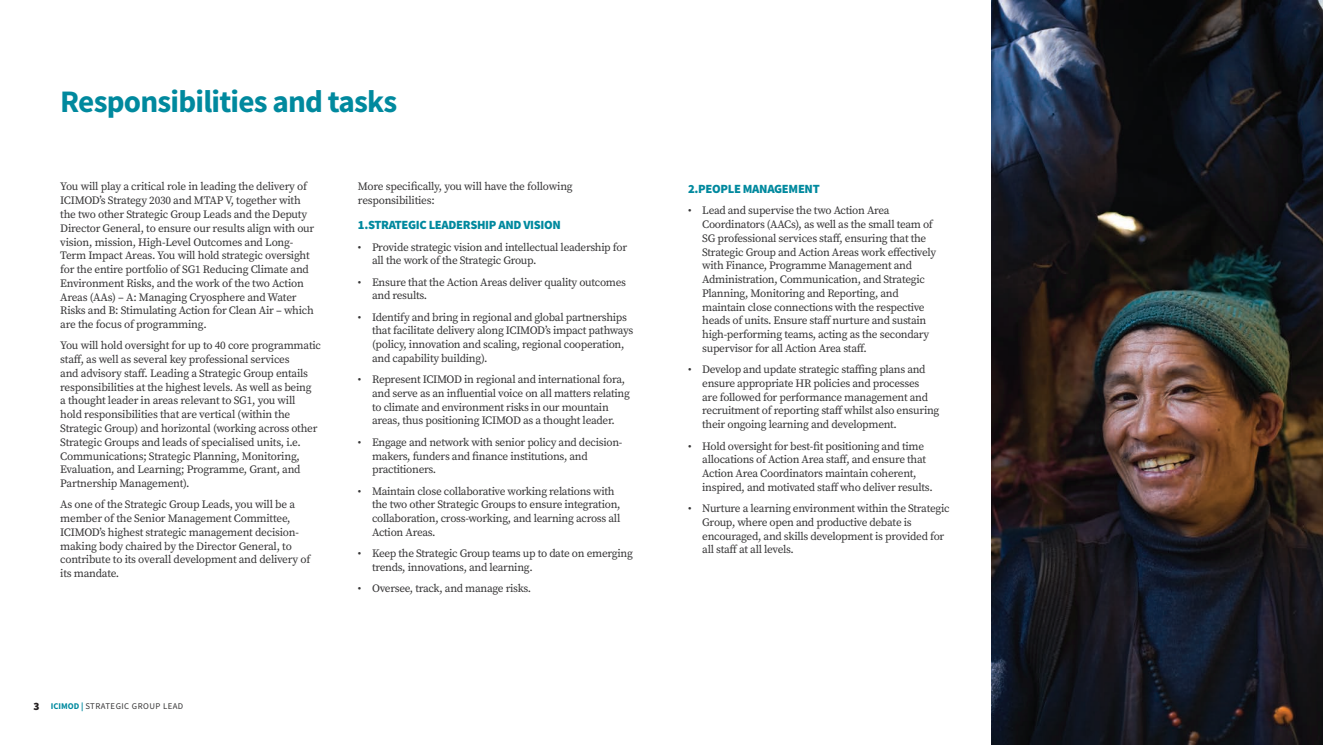
<style>
.page{position:relative;width:1323px;height:745px;background:#fff}
.page>*{position:absolute;margin:0;border:0;box-sizing:border-box;transform-origin:0 0}
.t1{font:700 31.25px "Source Sans Pro";letter-spacing:-.025em;color:#00899e}
.t2{font:900 12.5px "Source Sans Pro";letter-spacing:-.025em;color:#00899e}
.t3{font:11.25px/13.8px "Source Serif Pro";letter-spacing:-.025em;color:#363536}
.t4{font:8.75px "Source Sans Pro";letter-spacing:.05em;color:#363536}
.s1{font-weight:900;font-size:11.25px;color:#231f20}
.s2{font-weight:700;color:#008a9f}
</style>
<div class="page">
<img style="left:991px;top:0;width:332px;height:744px">
<h1 class="t1" style="left:60px;top:80px;width:339px">Responsibilities and tasks</h1>
<p class="t3" style="left:60px;top:180px;width:256px">You will play a critical role in leading the delivery of ICIMOD’s Strategy 2030 and MTAP V, together with the two other Strategic Group Leads and the Deputy Director General, to ensure our results align with our vision, mission, High-Level Outcomes and Long-Term Impact Areas. You will hold strategic oversight for the entire portfolio of SG1 Reducing Climate and Environment Risks, and the work of the two Action Areas (AAs) – A: Managing Cryosphere and Water Risks and B: Stimulating Action for Clean Air – which are the focus of programming.</p>
<p class="t3" style="left:60px;top:338px;width:262px">You will hold oversight for up to 40 core programmatic staff, as well as several key professional services<br>and advisory staff. Leading a Strategic Group entails responsibilities at the highest levels. As well as being<br>a thought leader in areas relevant to SG1, you will<br>hold responsibilities that are vertical (within the Strategic Group) and horizontal (working across other Strategic Groups and leads of specialised units, i.e.<br>Communications; Strategic Planning, Monitoring, Evaluation, and Learning; Programme, Grant, and Partnership Management).</p>
<p class="t3" style="left:60px;top:497px;width:252px">As one of the Strategic Group Leads, you will be a member of the Senior Management Committee, ICIMOD’s highest strategic management decision&shy;making body chaired by the Director General, to contribute to its overall development and delivery of its mandate.</p>
<p class="t3" style="left:358px;top:180px;width:216px">More specifically, you will have the following responsibilities:</p>
<p class="t2" style="left:358px;top:216px;width:205px">1.STRATEGIC LEADERSHIP AND VISION</p>
<p class="t3" style="left:372px;top:240px;width:257px;text-indent:-14px">• Provide strategic vision and intellectual leadership for all the work of the Strategic Group.</p>
<p class="t3" style="left:372px;top:275px;width:256px;text-indent:-14px">• Ensure that the Action Areas deliver quality outcomes and results.</p>
<p class="t3" style="left:372px;top:310px;width:263px;text-indent:-14px">• Identify and bring in regional and global partnerships that facilitate delivery along ICIMOD’s impact pathways (policy, innovation and scaling, regional cooperation, and capability building).</p>
<p class="t3" style="left:372px;top:372px;width:259px;text-indent:-14px">• Represent ICIMOD in regional and international fora, and serve as an influential voice on all matters relating to climate and environment risks in our mountain areas, thus positioning ICIMOD as a thought leader.</p>
<p class="t3" style="left:372px;top:435px;width:252px;text-indent:-14px">• Engage and network with senior policy and decision&shy;makers, funders and finance institutions, and practitioners.</p>
<p class="t3" style="left:372px;top:483px;width:250px;text-indent:-14px">• Maintain close collaborative working relations with the two other Strategic Groups to ensure integration, collaboration, cross-working, and learning across all Action Areas.</p>
<p class="t3" style="left:372px;top:546px;width:262px;text-indent:-14px">• Keep the Strategic Group teams up to date on emerging trends, innovations, and learning.</p>
<p class="t3" style="left:358px;top:581px;width:175px">• Oversee, track, and manage risks.</p>
<p class="t4" style="left:33px;top:700px;width:151px"><span class="s1">3</span> <span class="s2">ICIMOD |</span> STRATEGIC GROUP LEAD</p>
<p class="t2" style="left:688px;top:180px;width:133px">2.PEOPLE MANAGEMENT</p>
<p class="t3" style="left:702px;top:203px;width:235px;text-indent:-14px">• Lead and supervise the two Action Area Coordinators (AACs), as well as the small team of SG professional services staff, ensuring that the Strategic Group and Action Areas work effectively with Finance, Programme Management and Administration, Communication, and Strategic Planning, Monitoring and Reporting, and maintain close connections with the respective heads of units. Ensure staff nurture and sustain high-performing teams, acting as the secondary supervisor for all Action Area staff.</p>
<p class="t3" style="left:702px;top:362px;width:239px;text-indent:-14px">• Develop and update strategic staffing plans and ensure appropriate HR policies and processes<br>are followed for performance management and recruitment of reporting staff whilst also ensuring their ongoing learning and development.</p>
<p class="t3" style="left:702px;top:438px;width:232px;text-indent:-14px">• Hold oversight for best-fit positioning and time allocations of Action Area staff, and ensure that Action Area Coordinators maintain coherent, inspired, and motivated staff who deliver results.</p>
<p class="t3" style="left:702px;top:501px;width:249px;text-indent:-14px">• Nurture a learning environment within the Strategic Group, where open and productive debate is encouraged, and skills development is provided for all staff at all levels.</p>
</div>
